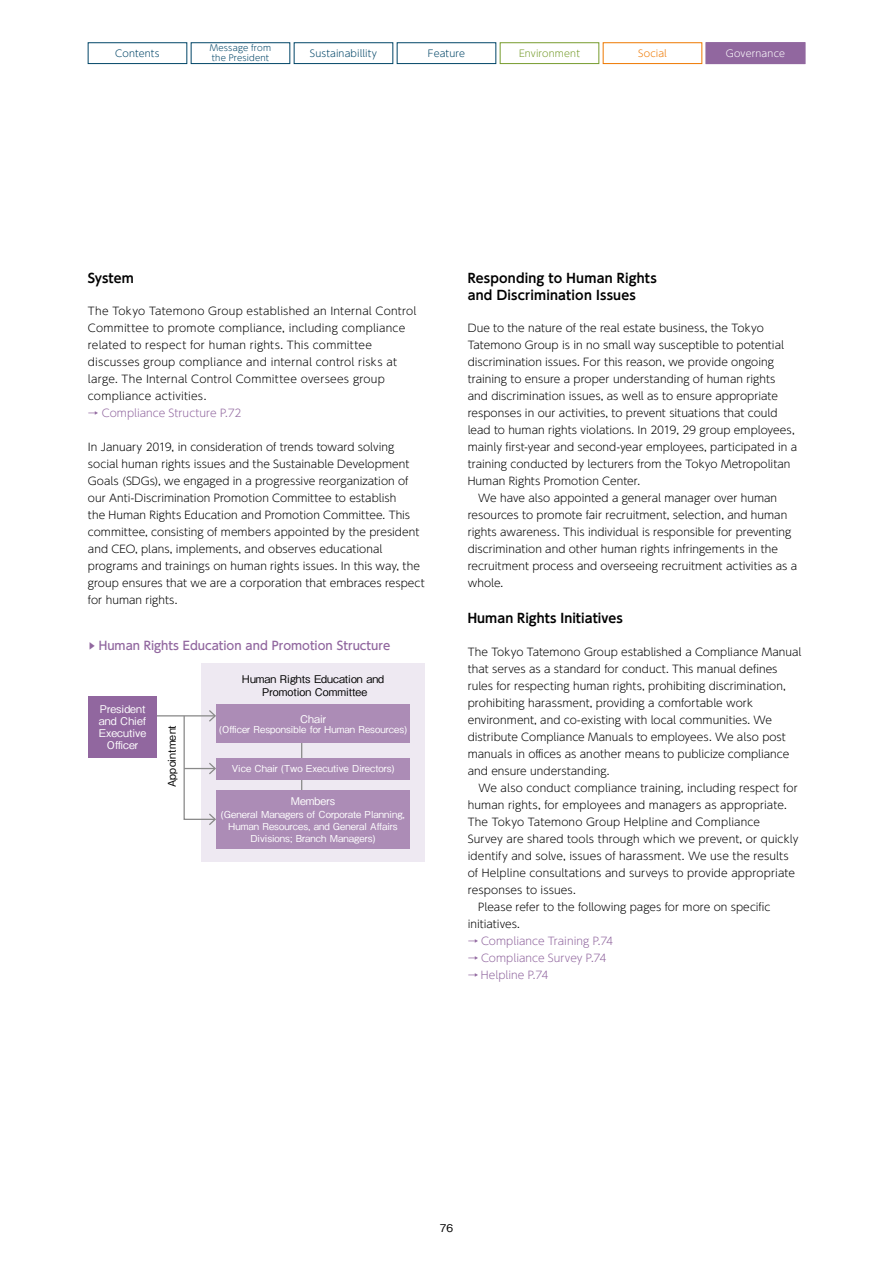
<style>
.page{position:relative;width:893px;height:1263px;background:#fff}
.page>*{position:absolute;margin:0;border:0;box-sizing:border-box;transform-origin:0 0}
.t1{font:700 12.75px/17px "UD Shin Go Pro De";letter-spacing:.015em;color:#000}
.t2{font:500 11.7px "UD Shin Go Pro";color:#91679f}
.t3{font:300 10.65px/17px "UD Shin Go Pro";letter-spacing:.005em;color:#000}
.t4{font:300 10.65px "UD Shin Go Pro";color:#91679f}
.t5{font:500 10.65px/12.8px "Gothic BBB Pro";color:#000;text-align:center}
.t6{font:500 10.65px/11.7px "Gothic BBB Pro";color:#fff;text-align:center}
.t7{font:500 9.6px/11.7px "Gothic BBB Pro";color:#fff;text-align:center}
.t8{font:300 9.6px "UD Shin Go Pro";letter-spacing:.015em;color:#004567}
.t9{font:300 9.6px "UD Shin Go Pro";letter-spacing:.015em;color:#779c2e}
.t10{font:300 9.6px "UD Shin Go Pro";letter-spacing:.015em;color:#fff}
.t11{font:300 9.6px "UD Shin Go Pro";letter-spacing:.01em;color:#ee7800}
.t12{font:300 8.55px/10.1px "UD Shin Go Pro";letter-spacing:.015em;color:#004567}
.s1{font-size:8.25px}
</style>
<div class="page">
<div style="left:202px;top:663px;width:223px;height:199px;background:#eee9f2"></div>
<hr style="left:301px;top:737px;width:1px;height:73px;background:#898989">
<hr style="left:155px;top:715px;width:60px;height:1px;background:#898989">
<div style="left:216px;top:705px;width:194px;height:38px;background:#ac8cb6"></div>
<div style="left:216px;top:790px;width:194px;height:58px;background:#ac8cb6"></div>
<div style="left:216px;top:758px;width:194px;height:21px;background:#ac8cb6"></div>
<svg style="left:183px;top:709px;width:34px;height:117px"></svg>
<div style="left:89px;top:696px;width:68px;height:62px;background:#91679f"></div>
<div style="left:88px;top:43px;width:99px;height:21px;border:1px solid #004567"></div>
<div style="left:500px;top:43px;width:99px;height:21px;border:1px solid #779c2e"></div>
<div style="left:294px;top:43px;width:99px;height:21px;border:1px solid #004567"></div>
<div style="left:191px;top:43px;width:99px;height:21px;border:1px solid #004567"></div>
<div style="left:603px;top:43px;width:99px;height:21px;border:1px solid #ee7800"></div>
<div style="left:397px;top:43px;width:99px;height:21px;border:1px solid #004567"></div>
<div style="left:706px;top:43px;width:99px;height:21px;background:#91679f"></div>
<p class="t12" style="left:210px;top:43px;width:63px">Message from the President</p>
<p class="t8" style="left:428px;top:45px;width:39px">Feature</p>
<p class="t11" style="left:638px;top:45px;width:30px">Social</p>
<p class="t10" style="left:726px;top:45px;width:61px">Governance</p>
<p class="t8" style="left:115px;top:45px;width:46px">Contents</p>
<p class="t8" style="left:310px;top:45px;width:69px">Sustainabillity</p>
<p class="t9" style="left:519px;top:45px;width:62px">Environment</p>
<p class="t1" style="left:88px;top:269px;width:47px">System</p>
<p class="t3" style="left:88px;top:302px;width:330px">The Tokyo Tatemono Group established an Internal Control Committee to promote compliance, including compliance related to respect for human rights. This committee discusses group compliance and internal control risks at large. The Internal Control Committee oversees group compliance activities.</p>
<p class="t4" style="left:88px;top:405px;width:155px">→ Compliance Structure P.72</p>
<p class="t3" style="left:88px;top:438px;width:338px">In January 2019, in consideration of trends toward solving social human rights issues and the Sustainable Development Goals (SDGs), we engaged in a progressive reorganization of our Anti-Discrimination Promotion Committee to establish<br>the Human Rights Education and Promotion Committee. This committee, consisting of members appointed by the president and CEO, plans, implements, and observes educational programs and trainings on human rights issues. In this way, the group ensures that we are a corporation that embraces respect for human rights.</p>
<p class="t2" style="left:88px;top:636px;width:304px"><span class="s1">▶</span> Human Rights Education and Promotion Structure</p>
<p class="t6" style="left:99px;top:702px;width:49px">President and Chief<br>Executive<br>Officer</p>
<p class="t5" style="left:164px;top:787px;width:64px;rotate:-90deg">Appointment</p>
<p class="t5" style="left:242px;top:671px;width:144px">Human Rights Education and<br>Promotion Committee</p>
<p class="t6" style="left:300px;top:711px;width:27px">Chair</p>
<p class="t7" style="left:219px;top:723px;width:190px">(Officer Responsible for Human Resources)</p>
<p class="t7" style="left:232px;top:761px;width:164px">Vice Chair (Two Executive Directors)</p>
<p class="t6" style="left:291px;top:794px;width:46px">Members</p>
<p class="t7" style="left:221px;top:807px;width:186px">(General Managers of Corporate Planning,<br>Human Resources, and General Affairs<br>Divisions; Branch Managers)</p>
<p class="t1" style="left:468px;top:269px;width:191px">Responding to Human Rights and Discrimination Issues</p>
<p class="t3" style="left:468px;top:319px;width:331px">Due to the nature of the real estate business, the Tokyo Tatemono Group is in no small way susceptible to potential discrimination issues. For this reason, we provide ongoing training to ensure a proper understanding of human rights and discrimination issues, as well as to ensure appropriate responses in our activities, to prevent situations that could lead to human rights violations. In 2019, 29 group employees, mainly first-year and second-year employees, participated in a training conducted by lecturers from the Tokyo Metropolitan Human Rights Promotion Center.<br>　We have also appointed a general manager over human resources to promote fair recruitment, selection, and human rights awareness. This individual is responsible for preventing discrimination and other human rights infringements in the recruitment process and overseeing recruitment activities as a whole.</p>
<p class="t1" style="left:468px;top:610px;width:156px">Human Rights Initiatives</p>
<p class="t3" style="left:468px;top:643px;width:335px">The Tokyo Tatemono Group established a Compliance Manual that serves as a standard for conduct. This manual defines rules for respecting human rights, prohibiting discrimination, prohibiting harassment, providing a comfortable work environment, and co-existing with local communities. We distribute Compliance Manuals to employees. We also post manuals in offices as another means to publicize compliance and ensure understanding.<br>　We also conduct compliance training, including respect for human rights, for employees and managers as appropriate.<br>The Tokyo Tatemono Group Helpline and Compliance<br>Survey are shared tools through which we prevent, or quickly identify and solve, issues of harassment. We use the results of Helpline consultations and surveys to provide appropriate responses to issues.<br>　Please refer to the following pages for more on specific initiatives.</p>
<p class="t4" style="left:468px;top:932px;width:147px">→ Compliance Training P.74</p>
<p class="t4" style="left:468px;top:949px;width:140px">→ Compliance Survey P.74</p>
<p class="t4" style="left:468px;top:966px;width:82px">→ Helpline P.74</p>
<p class="t5" style="left:440px;top:1220px;width:15px">76</p>
</div>
